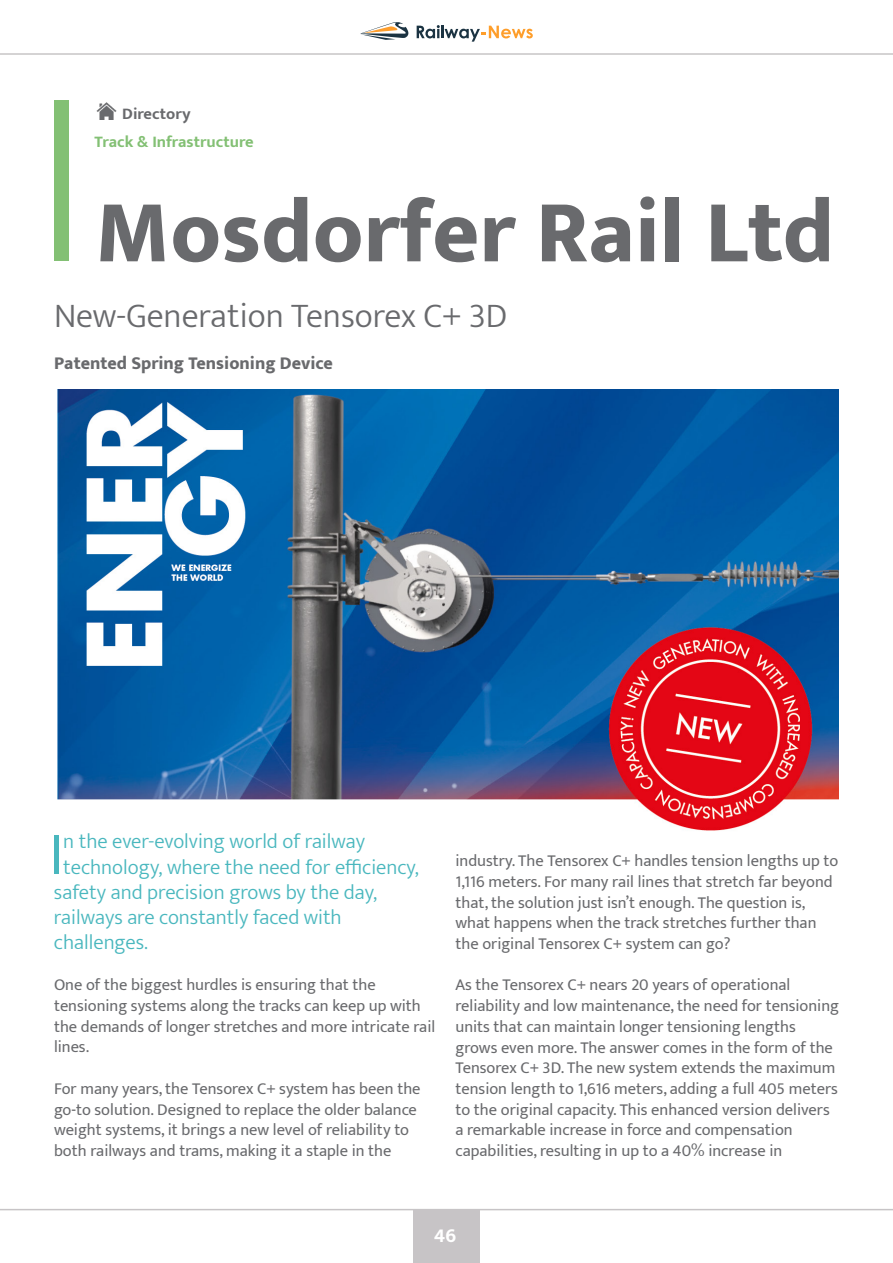
<style>
.page{position:relative;width:893px;height:1263px;background:#fff}
.page>*{position:absolute;margin:0;border:0;box-sizing:border-box;transform-origin:0 0}
.t1{font:800 90px "Mukta";color:#696a6d}
.t2{font:300 61.05px "Mukta";color:#49b7be}
.t3{font:300 34.5px "Mukta";color:#696a6d}
.t4{font:300 21px "Mukta";color:#49b7be}
.t5{font:700 21px "Mukta Mahee";color:#fff}
.t6{font:800 18px "Mukta";color:#696a6d}
.t7{font:16.5px/20.7px "Mukta";color:#696a6d}
.t8{font:700 16.5px "Mukta";color:#83c074}
.t9{font:700 16.5px "Mukta";color:#696a6d}
</style>
<div class="page">
<div style="left:54px;top:100px;width:14px;height:161px;background:#83c074"></div>
<img style="left:96px;top:102px;width:20px;height:17px">
<img style="left:57px;top:390px;width:782px;height:441px">
<svg style="left:360px;top:22px;width:49px;height:18px"></svg>
<svg style="left:417px;top:25px;width:116px;height:17px"></svg>
<hr style="left:0;top:1209px;width:893px;height:1px;background:#c7c4c6">
<div style="left:413px;top:1209px;width:67px;height:54px;background:#c7c4c6"></div>
<hr style="left:0;top:53px;width:893px;height:2px;background:#c7c5c6">
<p class="t9" style="left:122px;top:104px;width:70px">Directory</p>
<p class="t8" style="left:95px;top:131px;width:161px">Track &amp; Infrastructure</p>
<h1 class="t1" style="left:95px;top:178px;width:741px">Mosdorfer Rail Ltd</h1>
<h3 class="t3" style="left:54px;top:295px;width:455px">New-Generation Tensorex C+ 3D</h3>
<p class="t6" style="left:54px;top:352px;width:280px">Patented Spring Tensioning Device</p>
<h2 class="t2" style="left:49px;top:817px;width:16px">I</h2>
<p class="t4" style="left:63px;top:829px;width:303px">n the ever-evolving world of railway</p>
<p class="t4" style="left:63px;top:854px;width:357px">technology, where the need for efficiency,</p>
<p class="t4" style="left:54px;top:879px;width:324px">safety and precision grows by the day,</p>
<p class="t4" style="left:54px;top:904px;width:289px">railways are constantly faced with</p>
<p class="t4" style="left:54px;top:930px;width:95px">challenges.</p>
<p class="t7" style="left:54px;top:974px;width:383px">One of the biggest hurdles is ensuring that the tensioning systems along the tracks can keep up with the demands of longer stretches and more intricate rail lines.</p>
<p class="t7" style="left:54px;top:1078px;width:368px">For many years, the Tensorex C+ system has been the go-to solution. Designed to replace the older balance weight systems, it brings a new level of reliability to both railways and trams, making it a staple in the</p>
<p class="t7" style="left:455px;top:850px;width:384px">industry. The Tensorex C+ handles tension lengths up to 1,116 meters. For many rail lines that stretch far beyond that, the solution just isn’t enough. The question is, what happens when the track stretches further than the original Tensorex C+ system can go?</p>
<p class="t7" style="left:455px;top:974px;width:385px">As the Tensorex C+ nears 20 years of operational reliability and low maintenance, the need for tensioning units that can maintain longer tensioning lengths grows even more. The answer comes in the form of the Tensorex C+ 3D. The new system extends the maximum tension length to 1,616 meters, adding a full 405 meters to the original capacity. This enhanced version delivers a remarkable increase in force and compensation capabilities, resulting in up to a 40% increase in</p>
<p class="t5" style="left:434px;top:1222px;width:24px">46</p>
</div>
